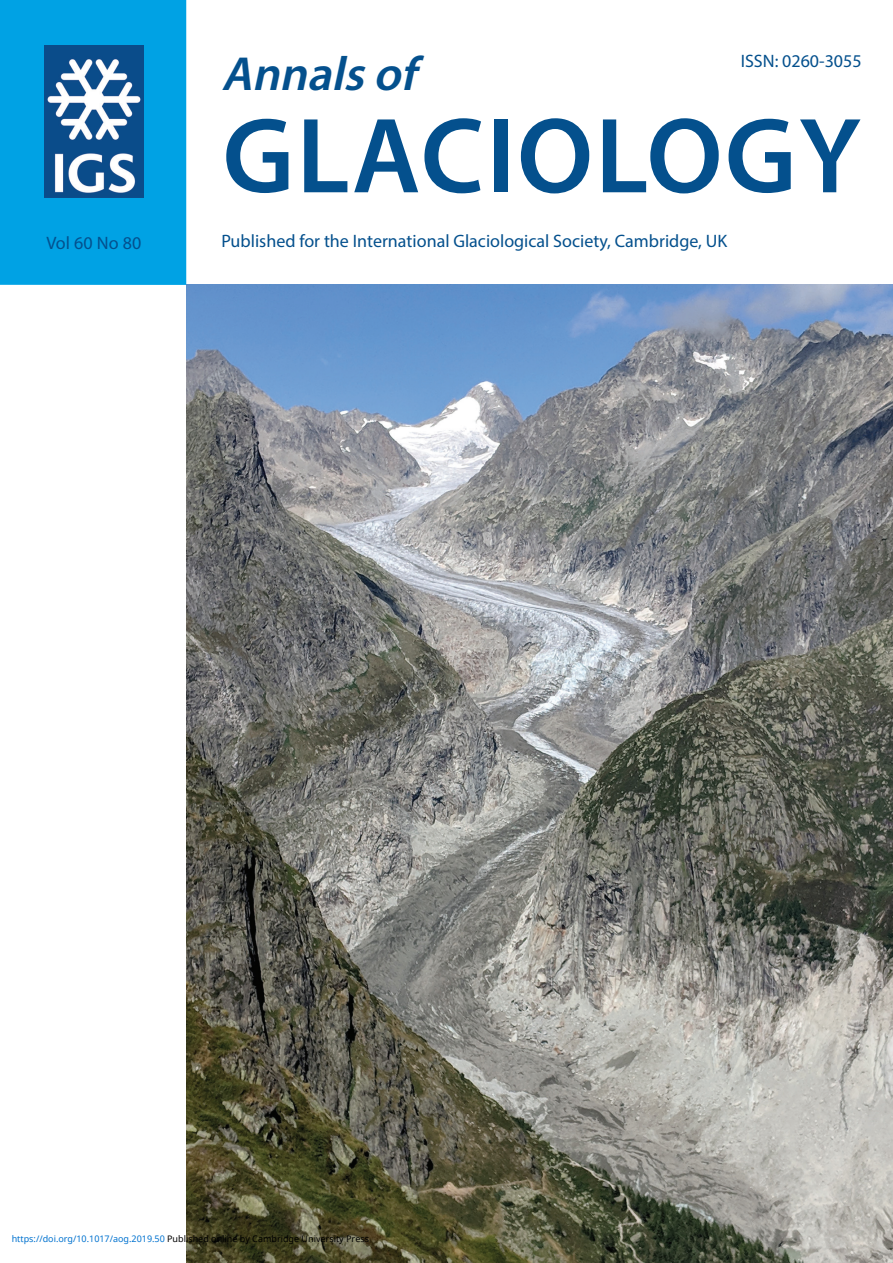
<style>
.page{position:relative;width:893px;height:1263px;background:#fff}
.page>*{position:absolute;margin:0;border:0;box-sizing:border-box;transform-origin:0 0}
.t1{font:600 108px "Myriad Pro";letter-spacing:.02em;color:#04508d}
.t2{font:italic 600 48px "Myriad Pro";color:#04508d}
.t3{font:18px "Myriad Pro";color:#04508d}
.t4{font:9px "Noto Sans";color:#000}
.s1{color:#0172cf}
</style>
<div class="page">
<img style="left:186px;top:285px;width:707px;height:978px">
<div style="left:0;top:0;width:186px;height:285px;background:#00a2e4"></div>
<img style="left:45px;top:45px;width:98px;height:152px">
<p class="t3" style="left:46px;top:236px;width:96px">Vol 60 No 80</p>
<p class="t2" style="left:221px;top:55px;width:196px">Annals of</p>
<p class="t1" style="left:222px;top:115px;width:640px">GLACIOLOGY</p>
<p class="t3" style="left:741px;top:54px;width:122px">ISSN: 0260-3055</p>
<p class="t3" style="left:221px;top:234px;width:507px">Published for the International Glaciological Society, Cambridge, UK</p>
<p class="t4" style="left:12px;top:1232px;width:359px"><span class="s1">https://doi.org/10.1017/aog.2019.50</span> Published online by Cambridge University Press</p>
</div>
